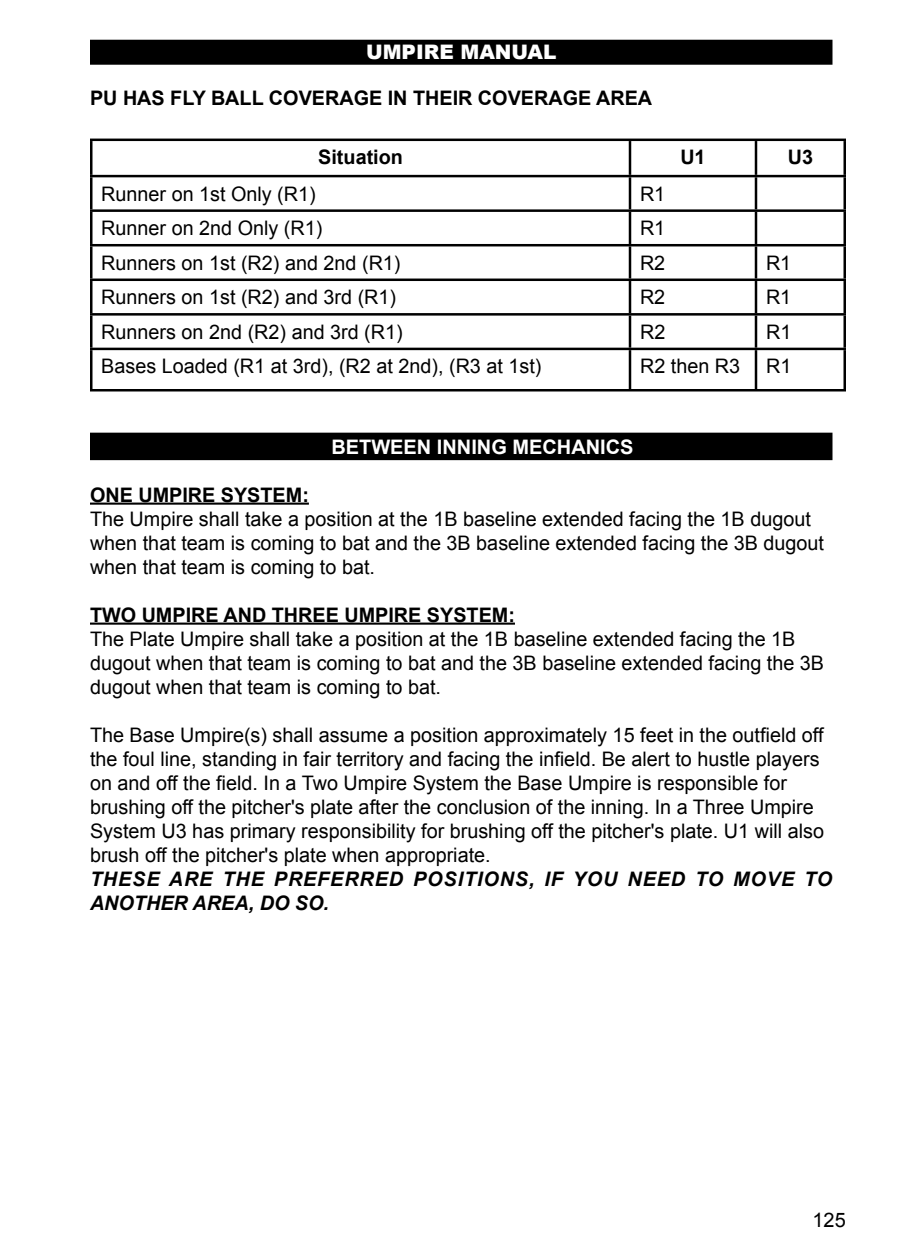
<style>
.page{position:relative;width:900px;height:1260px;background:#fff}
.page>*{position:absolute;margin:0;border:0;box-sizing:border-box;transform-origin:0 0}
.t1{font:20px/24px "Arial";color:#000}
.t2{font:700 20px "Arial";color:#000}
.t3{font:italic 700 20px/24px "Arial";letter-spacing:.045em;color:#000}
.t4{font:700 20px "Arial";color:#fff}
.t5{font:900 20px "Arial";color:#fff}
</style>
<div class="page">
<div style="left:90px;top:40px;width:742px;height:25px;background:#000"></div>
<div style="left:90px;top:433px;width:742px;height:27px;background:#000"></div>
<hr style="left:90px;top:503px;width:219px;height:2px;background:#000">
<hr style="left:90px;top:623px;width:425px;height:2px;background:#000">
<hr style="left:90px;top:139px;width:540px;height:2px;background:#000">
<hr style="left:90px;top:141px;width:2px;height:34px;background:#000">
<hr style="left:630px;top:139px;width:126px;height:2px;background:#000">
<hr style="left:629px;top:141px;width:2px;height:34px;background:#000">
<hr style="left:756px;top:139px;width:90px;height:2px;background:#000">
<hr style="left:755px;top:141px;width:2px;height:34px;background:#000">
<hr style="left:843px;top:141px;width:3px;height:34px;background:#000">
<hr style="left:90px;top:175px;width:540px;height:2px;background:#000">
<hr style="left:90px;top:177px;width:2px;height:32px;background:#000">
<hr style="left:630px;top:175px;width:126px;height:2px;background:#000">
<hr style="left:629px;top:177px;width:2px;height:32px;background:#000">
<hr style="left:756px;top:175px;width:90px;height:2px;background:#000">
<hr style="left:755px;top:177px;width:2px;height:32px;background:#000">
<hr style="left:843px;top:177px;width:3px;height:32px;background:#000">
<hr style="left:90px;top:209px;width:540px;height:3px;background:#000">
<hr style="left:90px;top:212px;width:2px;height:32px;background:#000">
<hr style="left:756px;top:209px;width:90px;height:3px;background:#000">
<hr style="left:843px;top:212px;width:3px;height:32px;background:#000">
<hr style="left:90px;top:244px;width:540px;height:2px;background:#000">
<hr style="left:90px;top:246px;width:2px;height:33px;background:#000">
<hr style="left:629px;top:246px;width:2px;height:33px;background:#000">
<hr style="left:756px;top:244px;width:90px;height:2px;background:#000">
<hr style="left:755px;top:246px;width:2px;height:33px;background:#000">
<hr style="left:843px;top:246px;width:3px;height:33px;background:#000">
<hr style="left:90px;top:279px;width:540px;height:2px;background:#000">
<hr style="left:90px;top:281px;width:2px;height:32px;background:#000">
<hr style="left:630px;top:279px;width:126px;height:2px;background:#000">
<hr style="left:629px;top:281px;width:2px;height:32px;background:#000">
<hr style="left:756px;top:279px;width:90px;height:2px;background:#000">
<hr style="left:755px;top:281px;width:2px;height:32px;background:#000">
<hr style="left:843px;top:281px;width:3px;height:32px;background:#000">
<hr style="left:90px;top:313px;width:540px;height:3px;background:#000">
<hr style="left:90px;top:316px;width:2px;height:32px;background:#000">
<hr style="left:630px;top:313px;width:126px;height:3px;background:#000">
<hr style="left:629px;top:316px;width:2px;height:32px;background:#000">
<hr style="left:756px;top:313px;width:90px;height:3px;background:#000">
<hr style="left:755px;top:316px;width:2px;height:32px;background:#000">
<hr style="left:843px;top:316px;width:3px;height:32px;background:#000">
<hr style="left:90px;top:348px;width:540px;height:2px;background:#000">
<hr style="left:90px;top:350px;width:2px;height:39px;background:#000">
<hr style="left:630px;top:348px;width:126px;height:2px;background:#000">
<hr style="left:629px;top:350px;width:2px;height:39px;background:#000">
<hr style="left:756px;top:348px;width:90px;height:2px;background:#000">
<hr style="left:755px;top:350px;width:2px;height:39px;background:#000">
<hr style="left:843px;top:350px;width:3px;height:39px;background:#000">
<hr style="left:90px;top:389px;width:540px;height:3px;background:#000">
<hr style="left:630px;top:389px;width:126px;height:3px;background:#000">
<hr style="left:756px;top:389px;width:90px;height:3px;background:#000">
<hr style="left:630px;top:209px;width:126px;height:3px;background:#000">
<hr style="left:629px;top:212px;width:2px;height:32px;background:#000">
<hr style="left:755px;top:212px;width:2px;height:32px;background:#000">
<hr style="left:630px;top:244px;width:126px;height:2px;background:#000">
<p class="t5" style="left:366px;top:38px;width:192px">UMPIRE MANUAL</p>
<p class="t2" style="left:90px;top:84px;width:564px">PU HAS FLY BALL COVERAGE IN THEIR COVERAGE AREA</p>
<p class="t2" style="left:318px;top:144px;width:86px">Situation</p>
<p class="t2" style="left:680px;top:144px;width:27px">U1</p>
<p class="t2" style="left:788px;top:144px;width:27px">U3</p>
<p class="t1" style="left:101px;top:182px;width:216px">Runner on 1st Only (R1)</p>
<p class="t1" style="left:640px;top:182px;width:27px">R1</p>
<p class="t1" style="left:101px;top:216px;width:223px">Runner on 2nd Only (R1)</p>
<p class="t1" style="left:640px;top:216px;width:27px">R1</p>
<p class="t1" style="left:101px;top:251px;width:301px">Runners on 1st (R2) and 2nd (R1)</p>
<p class="t1" style="left:640px;top:251px;width:27px">R2</p>
<p class="t1" style="left:766px;top:251px;width:27px">R1</p>
<p class="t1" style="left:101px;top:286px;width:296px">Runners on 1st (R2) and 3rd (R1)</p>
<p class="t1" style="left:640px;top:286px;width:27px">R2</p>
<p class="t1" style="left:766px;top:286px;width:27px">R1</p>
<p class="t1" style="left:101px;top:320px;width:303px">Runners on 2nd (R2) and 3rd (R1)</p>
<p class="t1" style="left:640px;top:320px;width:27px">R2</p>
<p class="t1" style="left:766px;top:320px;width:27px">R1</p>
<p class="t1" style="left:101px;top:355px;width:442px">Bases Loaded (R1 at 3rd), (R2 at 2nd), (R3 at 1st)</p>
<p class="t1" style="left:640px;top:355px;width:102px">R2 then R3</p>
<p class="t1" style="left:766px;top:355px;width:27px">R1</p>
<p class="t4" style="left:331px;top:433px;width:304px">BETWEEN INNING MECHANICS</p>
<p class="t2" style="left:90px;top:481px;width:220px">ONE UMPIRE SYSTEM:</p>
<p class="t1" style="left:90px;top:507px;width:736px">The Umpire shall take a position at the 1B baseline extended facing the 1B dugout when that team is coming to bat and the 3B baseline extended facing the 3B dugout when that team is coming to bat.</p>
<p class="t2" style="left:90px;top:601px;width:426px">TWO UMPIRE AND THREE UMPIRE SYSTEM:</p>
<p class="t1" style="left:90px;top:627px;width:736px">The Plate Umpire shall take a position at the 1B baseline extended facing the 1B dugout when that team is coming to bat and the 3B baseline extended facing the 3B dugout when that team is coming to bat.</p>
<p class="t1" style="left:90px;top:723px;width:736px">The Base Umpire(s) shall assume a position approximately 15 feet in the outfield off the foul line, standing in fair territory and facing the infield. Be alert to hustle players on and off the field. In a Two Umpire System the Base Umpire is responsible for brushing off the pitcher's plate after the conclusion of the inning. In a Three Umpire System U3 has primary responsibility for brushing off the pitcher's plate. U1 will also brush off the pitcher's plate when appropriate.</p>
<p class="t3" style="left:90px;top:867px;width:744px">THESE ARE THE PREFERRED POSITIONS, IF YOU NEED TO MOVE TO<br>ANOTHER AREA, DO SO.</p>
<p class="t1" style="left:812px;top:1208px;width:35px">125</p>
</div>
